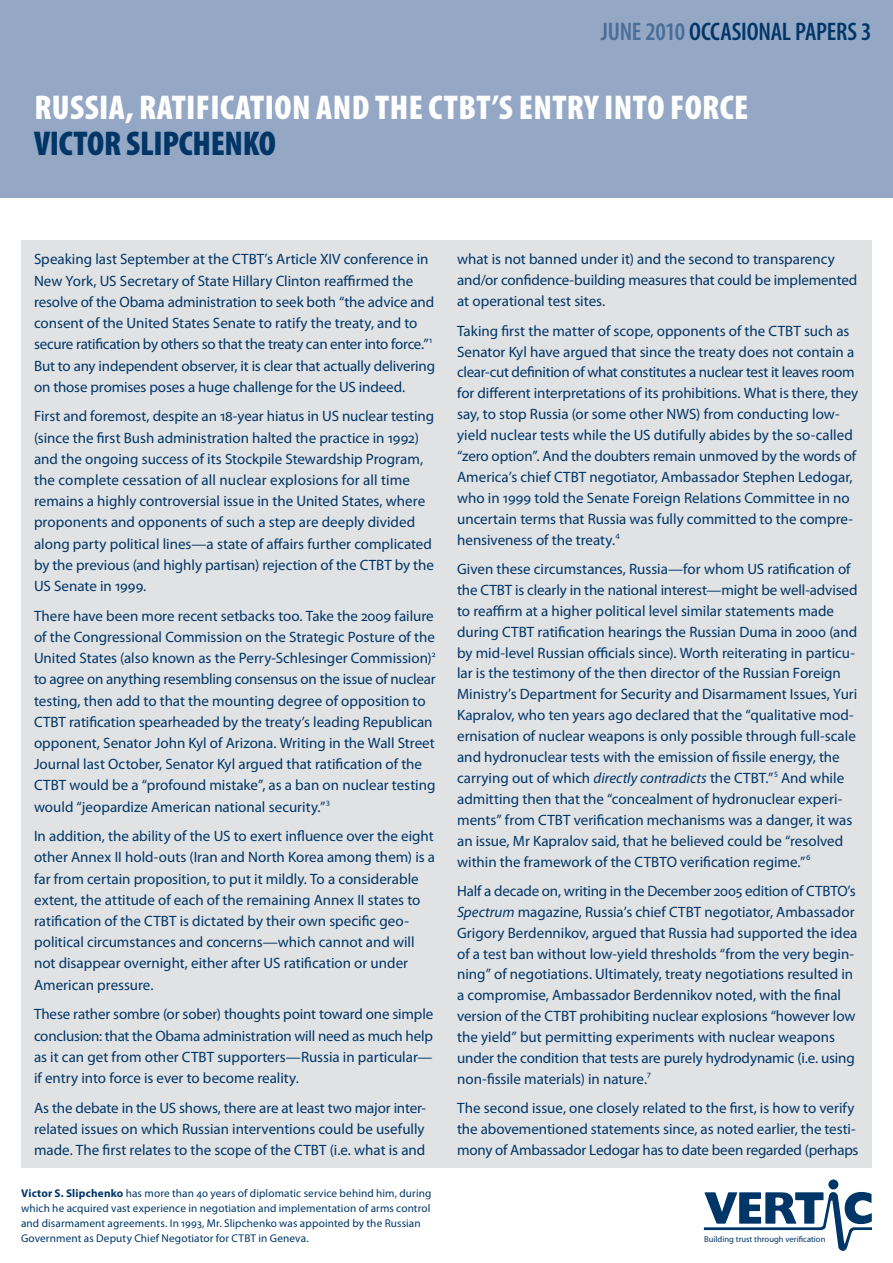
<style>
.page{position:relative;width:893px;height:1263px;background:#fff}
.page>*{position:absolute;margin:0;border:0;box-sizing:border-box;transform-origin:0 0}
.t1{font:900 condensed 34.5px "Myriad Pro";letter-spacing:.01em;color:#fff}
.t2{font:900 condensed 34.5px "Myriad Pro";letter-spacing:-.01em;color:#003667}
.t3{font:600 condensed 25.5px "Myriad Pro";letter-spacing:-.01em;color:#003667}
.t4{font:15px/20.9px "Myriad Pro";color:#003667}
.t5{font:11.25px/15px "Myriad Pro";letter-spacing:.01em;color:#003667}
.t6{font:8.55px "Myriad Pro";color:#003667}
.s1{color:#4a6e98}
.s2{font-weight:700}
.s3{font-style:italic}
</style>
<div class="page">
<div style="left:21px;top:240px;width:851px;height:928px;background:#e1e2e4"></div>
<div style="left:0;top:0;width:893px;height:198px;background:#94a7c5"></div>
<svg style="left:704px;top:1179px;width:168px;height:72px"></svg>
<h2 class="t3" style="left:601px;top:18px;width:272px"><span class="s1">JUNE 2010</span> OCCASIONAL PAPERS 3</h2>
<h1 class="t1" style="left:34px;top:89px;width:715px">RUSSIA, RATIFICATION AND THE CTBT’S ENTRY INTO FORCE</h1>
<h1 class="t2" style="left:34px;top:125px;width:162px">VICTOR SLIPCHEN</h1>
<h1 class="t2" style="left:243px;top:125px;width:33px">KO</h1>
<p class="t4" style="left:34px;top:249px;width:403px">Speaking last September at the CTBT’s Article XIV conference in New York, US Secretary of State Hillary Clinton reaffirmed the resolve of the Obama administration to seek both “the advice and consent of the United States Senate to ratify the treaty, and to secure ratification by others so that the treaty can enter into force.”<sup>1<br></sup>But to any independent observer, it is clear that actually delivering on those promises poses a huge challenge for the US indeed.</p>
<p class="t4" style="left:34px;top:406px;width:402px">First and foremost, despite an 18-year hiatus in US nuclear testing (since the first Bush administration halted the practice in 1992) and the ongoing success of its Stockpile Stewardship Program, the complete cessation of all nuclear explosions for all time remains a highly controversial issue in the United States, where proponents and opponents of such a step are deeply divided along party political lines—a state of affairs further complicated by the previous (and highly partisan) rejection of the CTBT by the US Senate in 1999.</p>
<p class="t4" style="left:34px;top:605px;width:403px">There have been more recent setbacks too. Take the 2009 failure of the Congressional Commission on the Strategic Posture of the United States (also known as the Perry-Schlesinger Commission)<sup>2 </sup>to agree on anything resembling consensus on the issue of nuclear testing, then add to that the mounting degree of opposition to CTBT ratification spearheaded by the treaty’s leading Republican opponent, Senator John Kyl of Arizona. Writing in the Wall Street Journal last October, Senator Kyl argued that ratification of the CTBT would be a “profound mistake”, as a ban on nuclear testing would “jeopardize American national security.”<sup>3</sup></p>
<p class="t4" style="left:34px;top:826px;width:403px">In addition, the ability of the US to exert influence over the eight other Annex II hold-outs (Iran and North Korea among them) is a far from certain proposition, to put it mildly. To a considerable extent, the attitude of each of the remaining Annex II states to ratification of the CTBT is dictated by their own specific geo&shy;political circumstances and concerns—which cannot and will not disappear overnight, either after US ratification or under American pressure.</p>
<p class="t4" style="left:34px;top:1004px;width:401px;text-align:justify">These rather sombre (or sober) thoughts point toward one simple conclusion: that the Obama administration will need as much help as it can get from other CTBT supporters—Russia in particular— if entry into force is ever to become reality.</p>
<p class="t4" style="left:34px;top:1097px;width:393px;text-align:justify">As the debate in the US shows, there are at least two major inter&shy;related issues on which Russian interventions could be usefully made. The first relates to the scope of the CTBT (i.e. what is and</p>
<p class="t5" style="left:21px;top:1186px;width:412px"><span class="s2">Victor S. Slipchenko</span> has more than 40 years of diplomatic service behind him, during which he acquired vast experience in negotiation and implementation of arms control and disarmament agreements. In 1993, Mr. Slipchenko was appointed by the Russian Government as Deputy Chief Negotiator for CTBT in Geneva.</p>
<p class="t4" style="left:457px;top:249px;width:402px">what is not banned under it) and the second to transparency and/or confidence-building measures that could be implemented at operational test sites.</p>
<p class="t4" style="left:457px;top:320px;width:403px">Taking first the matter of scope, opponents of the CTBT such as Senator Kyl have argued that since the treaty does not contain a clear-cut definition of what constitutes a nuclear test it leaves room for different interpretations of its prohibitions. What is there, they say, to stop Russia (or some other NWS) from conducting low&shy;yield nuclear tests while the US dutifully abides by the so-called “zero option”. And the doubters remain unmoved by the words of America’s chief CTBT negotiator, Ambassador Stephen Ledogar, who in 1999 told the Senate Foreign Relations Committee in no uncertain terms that Russia was fully committed to the compre&shy;hensiveness of the treaty.<sup>4</sup></p>
<p class="t4" style="left:457px;top:559px;width:402px">Given these circumstances, Russia—for whom US ratification of the CTBT is clearly in the national interest—might be well-advised to reaffirm at a higher political level similar statements made during CTBT ratification hearings the Russian Duma in 2000 (and by mid-level Russian officials since). Worth reiterating in particu&shy;lar is the testimony of the then director of the Russian Foreign Ministry’s Department for Security and Disarmament Issues, Yuri Kapralov, who ten years ago declared that the “qualitative mod&shy;ernisation of nuclear weapons is only possible through full-scale and hydronuclear tests with the emission of fissile energy, the carrying out of which <span class="s3">directly contradicts</span> the CTBT.”<sup>5</sup> And while admitting then that the “concealment of hydronuclear experi&shy;ments” from CTBT verification mechanisms was a danger, it was an issue, Mr Kapralov said, that he believed could be “resolved within the framework of the CTBTO verification regime.”<sup>6</sup></p>
<p class="t4" style="left:457px;top:881px;width:402px">Half a decade on, writing in the December 2005 edition of CTBTO’s <span class="s3">Spectrum</span> magazine, Russia’s chief CTBT negotiator, Ambassador Grigory Berdennikov, argued that Russia had supported the idea of a test ban without low-yield thresholds “from the very begin&shy;ning” of negotiations. Ultimately, treaty negotiations resulted in a compromise, Ambassador Berdennikov noted, with the final version of the CTBT prohibiting nuclear explosions “however low the yield” but permitting experiments with nuclear weapons under the condition that tests are purely hydrodynamic (i.e. using non-fissile materials) in nature.<sup>7</sup></p>
<p class="t4" style="left:457px;top:1098px;width:403px">The second issue, one closely related to the first, is how to verify the abovementioned statements since, as noted earlier, the testi&shy;mony of Ambassador Ledogar has to date been regarded (perhaps</p>
<p class="t6" style="left:704px;top:1234px;width:123px">Building trust through verification</p>
</div>
